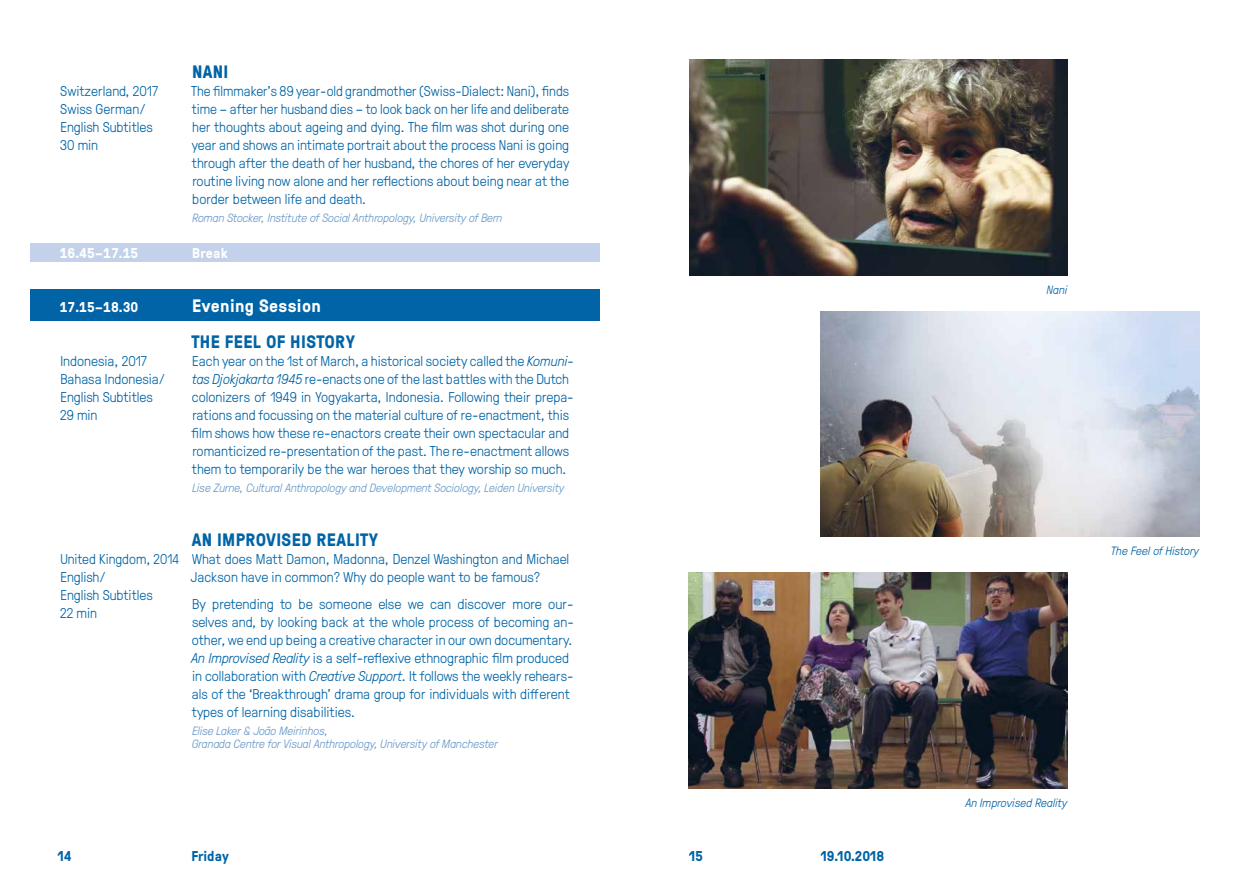
<style>
.page{position:relative;width:1259px;height:893px;background:#fff}
.page>*{position:absolute;margin:0;border:0;box-sizing:border-box;transform-origin:0 0}
.t1{font:700 18px "GT Pressura";letter-spacing:.02em;color:#0064a7}
.t2{font:700 18px "GT Pressura";letter-spacing:.02em;color:#fff}
.t3{font:300 14.25px/18px "GT Pressura";color:#0064a7}
.t4{font:700 14.25px "GT Pressura";color:#fff}
.t5{font:700 14.25px "GT Pressura";color:#0064a7}
.t6{font:italic 300 12px/13.5px "GT Pressura";color:#6899ca}
.t7{font:italic 300 12px "GT Pressura";letter-spacing:.01em;color:#0064a7}
.s1{font-style:italic}
</style>
<div class="page">
<div style="left:30px;top:243px;width:569px;height:19px;background:#c3d2ea"></div>
<div style="left:30px;top:289px;width:569px;height:32px;background:#0064a7"></div>
<img style="left:689px;top:60px;width:378px;height:216px">
<img style="left:820px;top:312px;width:379px;height:225px">
<img style="left:688px;top:573px;width:379px;height:216px">
<p class="t3" style="left:60px;top:81px;width:99px">Switzerland, 2017<br>Swiss German/<br>English Subtitles<br>30 min</p>
<p class="t1" style="left:192px;top:58px;width:38px">NANI</p>
<p class="t3" style="left:191px;top:81px;width:380px;text-align:justify">The filmmakerʼs 89 year-old grandmother (Swiss-Dialect: Nani), finds time – after her husband dies – to look back on her life and deliberate her thoughts about ageing and dying. The film was shot during one year and shows an intimate portrait about the process Nani is going through after the death of her husband, the chores of her everyday routine living now alone and her reflections about being near at the border between life and death.</p>
<p class="t6" style="left:192px;top:210px;width:311px">Roman Stocker, Institute of Social Anthropology, University of Bern</p>
<p class="t4" style="left:60px;top:242px;width:80px">16.45–17.15</p>
<p class="t4" style="left:192px;top:242px;width:37px">Break</p>
<p class="t4" style="left:60px;top:296px;width:80px">17.15–18.30</p>
<p class="t2" style="left:192px;top:292px;width:130px">Evening Session</p>
<p class="t3" style="left:60px;top:351px;width:107px">Indonesia, 2017<br>Bahasa Indonesia/<br>English Subtitles<br>29 min</p>
<p class="t1" style="left:191px;top:328px;width:165px">THE FEEL OF HISTORY</p>
<p class="t3" style="left:191px;top:351px;width:384px">Each year on the 1st of March, a historical society called the <span class="s1">Komuni&shy;tas Djokjakarta 1945</span> re-enacts one of the last battles with the Dutch colonizers of 1949 in Yogyakarta, Indonesia. Following their prepa&shy;rations and focussing on the material culture of re-enactment, this film shows how these re-enactors create their own spectacular and romanticized re-presentation of the past. The re-enactment allows them to temporarily be the war heroes that they worship so much.</p>
<p class="t6" style="left:192px;top:480px;width:373px">Lise Zurne, Cultural Anthropology and Development Sociology, Leiden University</p>
<p class="t3" style="left:60px;top:549px;width:121px">United Kingdom, 2014<br>English/<br>English Subtitles<br>22 min</p>
<p class="t1" style="left:192px;top:526px;width:188px">AN IMPROVISED REALITY</p>
<p class="t3" style="left:191px;top:549px;width:380px">What does Matt Damon, Madonna, Denzel Washington and Michael<br>Jackson have in common? Why do people want to be famous?</p>
<p class="t3" style="left:191px;top:594px;width:384px">By pretending to be someone else we can discover more our&shy;selves and, by looking back at the whole process of becoming an&shy;other, we end up being a creative character in our own documentary.<br><span class="s1">An Improvised Reality</span> is a self-reflexive ethnographic film produced in collaboration with <span class="s1">Creative Support</span>. It follows the weekly rehears&shy;als of the ‘Breakthrough' drama group for individuals with different types of learning disabilities.</p>
<p class="t6" style="left:192px;top:723px;width:307px">Elise Laker &amp; João Meirinhos,<br>Granada Centre for Visual Anthropology, University of Manchester</p>
<p class="t5" style="left:58px;top:845px;width:15px">14</p>
<p class="t5" style="left:191px;top:845px;width:39px">Friday</p>
<p class="t5" style="left:689px;top:845px;width:16px">15</p>
<p class="t5" style="left:820px;top:845px;width:65px">19.10.2018</p>
<p class="t7" style="left:1046px;top:281px;width:22px">Nani</p>
<p class="t7" style="left:1110px;top:542px;width:90px">The Feel of History</p>
<p class="t7" style="left:965px;top:794px;width:103px">An Improvised Reality</p>
</div>
